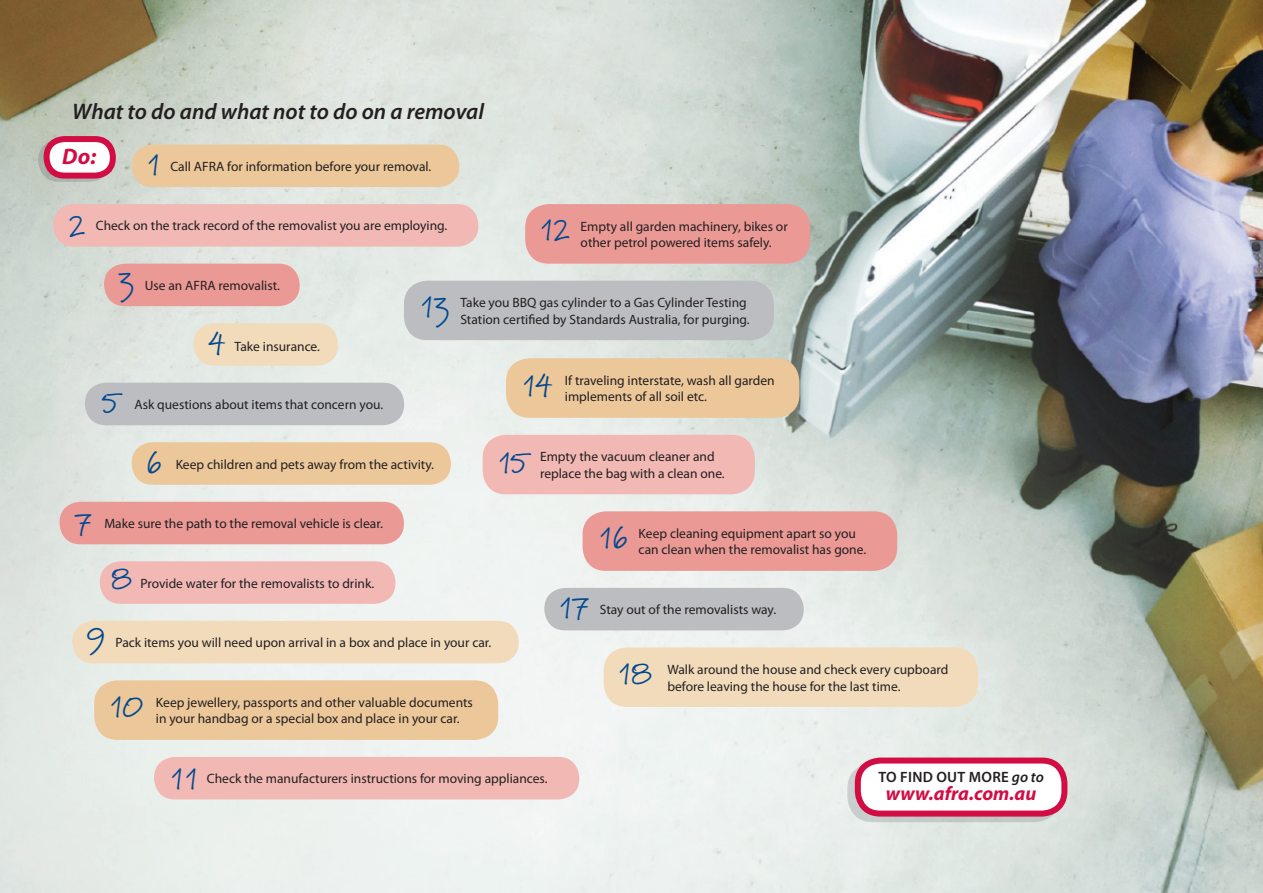
<style>
.page{position:relative;width:1263px;height:893px;background:#fff}
.page>*{position:absolute;margin:0;border:0;box-sizing:border-box;transform-origin:0 0}
.t1{font:31.5px "Marydale";letter-spacing:-.18em;color:#014990}
.t2{font:italic 600 22.5px "Myriad Pro";color:#231f20}
.t3{font:italic 700 22.5px "Myriad Pro";color:#d20d44}
.t4{font:italic 700 19.5px "Myriad Pro";color:#d20d44}
.t5{font:600 15px "Myriad Pro";letter-spacing:.02em;color:#231f20}
.t6{font:13.5px "Myriad Pro";color:#231f20}
.s1{font-style:italic}
</style>
<div class="page">
<img style="left:0;top:0;width:1263px;height:893px">
<div style="left:132px;top:145px;width:327px;height:42px;background:#ebc799;border-radius:21px"></div>
<div style="left:53px;top:204px;width:425px;height:43px;background:#f1b8b4;border-radius:21px"></div>
<div style="left:193px;top:323px;width:145px;height:43px;background:#f2dbbb;border-radius:21px"></div>
<div style="left:104px;top:264px;width:196px;height:42px;background:#ea9995;border-radius:21px"></div>
<div style="left:85px;top:383px;width:319px;height:42px;background:#bcbdc0;border-radius:21px"></div>
<div style="left:847px;top:763px;width:213px;height:59px;background:#c4cac9;border-radius:26px"></div>
<div style="left:858px;top:760px;width:206px;height:54px;background:#fff;border-radius:23px"></div>
<div style="left:855px;top:757px;width:212px;height:60px;border:6px solid #d20d44;border-radius:23px"></div>
<div style="left:132px;top:442px;width:319px;height:43px;background:#ebc799;border-radius:21px"></div>
<div style="left:60px;top:502px;width:344px;height:42px;background:#ea9995;border-radius:21px"></div>
<div style="left:72px;top:621px;width:447px;height:42px;background:#f2dbbb;border-radius:21px"></div>
<div style="left:100px;top:561px;width:295px;height:43px;background:#f1b8b4;border-radius:21px"></div>
<div style="left:94px;top:680px;width:404px;height:60px;background:#ebc799;border-radius:23px"></div>
<div style="left:154px;top:757px;width:425px;height:42px;background:#f1b8b4;border-radius:21px"></div>
<div style="left:404px;top:281px;width:370px;height:59px;background:#bcbdc0;border-radius:23px"></div>
<div style="left:525px;top:204px;width:285px;height:60px;background:#ea9995;border-radius:23px"></div>
<div style="left:506px;top:358px;width:293px;height:60px;background:#ebc799;border-radius:23px"></div>
<div style="left:483px;top:435px;width:272px;height:59px;background:#f1b8b4;border-radius:23px"></div>
<div style="left:583px;top:511px;width:314px;height:60px;background:#ea9995;border-radius:23px"></div>
<div style="left:604px;top:647px;width:374px;height:60px;background:#f2dbbb;border-radius:23px"></div>
<div style="left:544px;top:588px;width:260px;height:42px;background:#bcbdc0;border-radius:21px"></div>
<svg style="left:38px;top:139px;width:73px;height:43px"></svg>
<div style="left:47px;top:139px;width:66px;height:37px;background:#fff;border-radius:18px"></div>
<div style="left:44px;top:136px;width:72px;height:43px;border:6px solid #d20d44;border-radius:18px"></div>
<p class="t2" style="left:72px;top:97px;width:413px">What to do and what not to do on a removal</p>
<p class="t1" style="left:144px;top:146px;width:21px">1</p>
<p class="t6" style="left:170px;top:158px;width:262px">Call AFRA for information before your removal.</p>
<p class="t1" style="left:67px;top:207px;width:21px">2</p>
<p class="t6" style="left:96px;top:218px;width:353px">Check on the track record of the removalist you are employing.</p>
<p class="t3" style="left:62px;top:142px;width:35px">Do:</p>
<p class="t1" style="left:537px;top:210px;width:36px">12</p>
<p class="t6" style="left:581px;top:218px;width:209px">Empty all garden machinery, bikes or</p>
<p class="t6" style="left:581px;top:234px;width:193px">other petrol powered items safely.</p>
<p class="t1" style="left:116px;top:262px;width:21px">3</p>
<p class="t6" style="left:145px;top:277px;width:137px">Use an AFRA removalist.</p>
<p class="t1" style="left:207px;top:325px;width:21px">4</p>
<p class="t6" style="left:235px;top:338px;width:87px">Take insurance.</p>
<p class="t1" style="left:101px;top:384px;width:21px">5</p>
<p class="t6" style="left:135px;top:396px;width:250px">Ask questions about items that concern you.</p>
<p class="t1" style="left:417px;top:287px;width:36px">13</p>
<p class="t6" style="left:460px;top:294px;width:288px">Take you BBQ gas cylinder to a Gas Cylinder Testing</p>
<p class="t6" style="left:460px;top:311px;width:291px">Station certified by Standards Australia, for purging.</p>
<p class="t1" style="left:520px;top:367px;width:36px">14</p>
<p class="t6" style="left:565px;top:372px;width:211px">If traveling interstate, wash all garden</p>
<p class="t6" style="left:565px;top:388px;width:143px">implements of all soil etc.</p>
<p class="t1" style="left:144px;top:443px;width:21px">6</p>
<p class="t6" style="left:176px;top:456px;width:260px">Keep children and pets away from the activity.</p>
<p class="t1" style="left:73px;top:504px;width:21px">7</p>
<p class="t6" style="left:104px;top:515px;width:280px">Make sure the path to the removal vehicle is clear.</p>
<p class="t1" style="left:112px;top:560px;width:21px">8</p>
<p class="t6" style="left:140px;top:575px;width:235px">Provide water for the removalists to drink.</p>
<p class="t1" style="left:495px;top:443px;width:36px">15</p>
<p class="t6" style="left:540px;top:448px;width:176px">Empty the vacuum cleaner and</p>
<p class="t6" style="left:540px;top:465px;width:186px">replace the bag with a clean one.</p>
<p class="t1" style="left:596px;top:519px;width:36px">16</p>
<p class="t6" style="left:639px;top:525px;width:219px">Keep cleaning equipment apart so you</p>
<p class="t6" style="left:639px;top:542px;width:229px">can clean when the removalist has gone.</p>
<p class="t1" style="left:556px;top:589px;width:36px">17</p>
<p class="t6" style="left:600px;top:601px;width:178px">Stay out of the removalists way.</p>
<p class="t1" style="left:86px;top:618px;width:21px">9</p>
<p class="t6" style="left:115px;top:634px;width:377px">Pack items you will need upon arrival in a box and place in your car.</p>
<p class="t1" style="left:107px;top:688px;width:37px">10</p>
<p class="t6" style="left:156px;top:694px;width:319px">Keep jewellery, passports and other valuable documents</p>
<p class="t6" style="left:156px;top:711px;width:305px">in your handbag or a special box and place in your car.</p>
<p class="t1" style="left:168px;top:759px;width:36px">11</p>
<p class="t6" style="left:207px;top:770px;width:342px">Check the manufacturers instructions for moving appliances.</p>
<p class="t1" style="left:615px;top:654px;width:38px">18</p>
<p class="t6" style="left:667px;top:661px;width:282px">Walk around the house and check every cupboard</p>
<p class="t6" style="left:667px;top:678px;width:235px">before leaving the house for the last time.</p>
<p class="t5" style="left:878px;top:768px;width:167px">TO FIND OUT MORE <span class="s1">go to</span></p>
<p class="t4" style="left:886px;top:781px;width:152px">www.afra.com.au</p>
</div>
